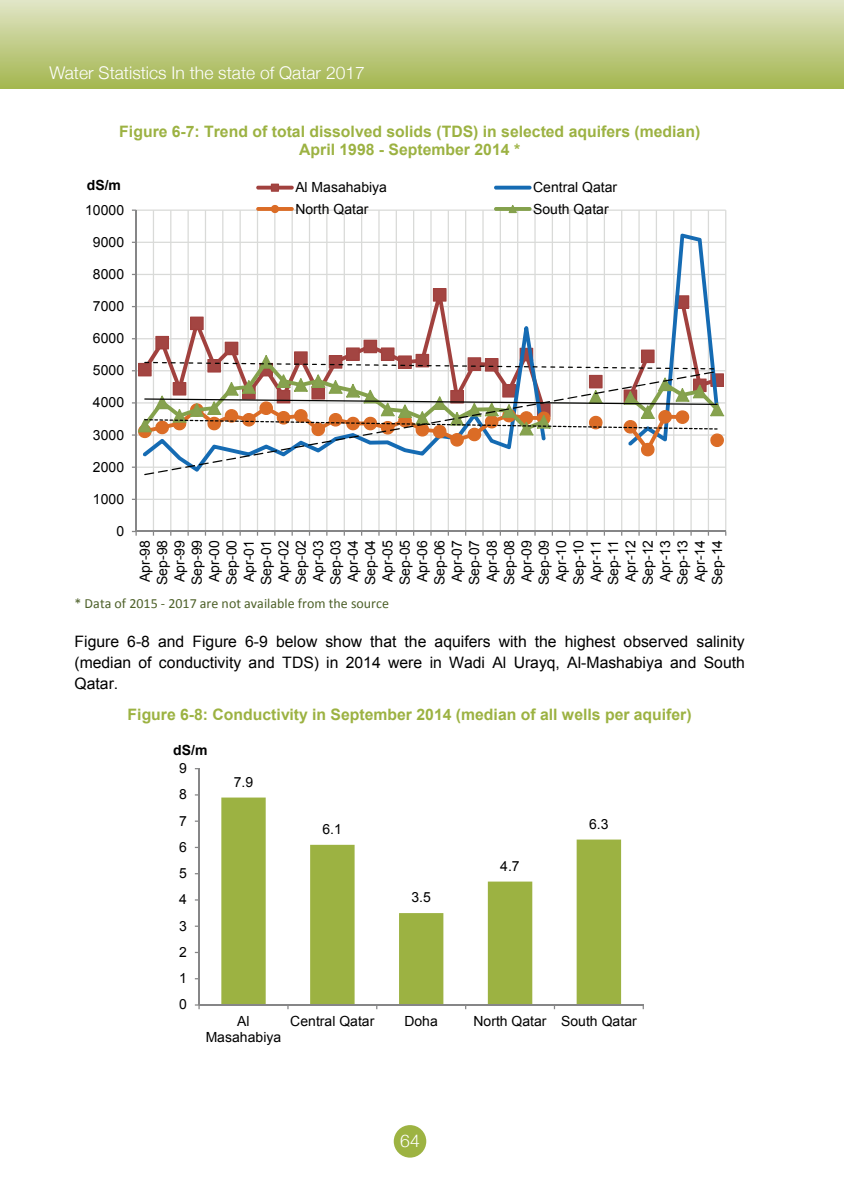
<style>
.page{position:relative;width:844px;height:1191px;background:#fff}
.page>*{position:absolute;margin:0;border:0;box-sizing:border-box;transform-origin:0 0}
.t1{font:300 17.5px "Helvetica Neue";color:#fff}
.t2{font:700 15.75px/18.2px "Arial";color:#9cb242;text-align:center}
.t3{font:15.75px/20.8px "Arial";color:#000;text-align:justify}
.t4{font:14px/17.3px "Arial";color:#000;text-align:justify}
.t5{font:14px "Calibri";color:#4e612a}
.t6{font:700 14px "Arial";color:#000}
</style>
<div class="page">
<div style="left:0;top:0;width:843px;height:88px;background:linear-gradient(to bottom,#e1e5c6,#a5b751)"></div>
<div style="left:393px;top:1125px;width:33px;height:32px;background:#9db342;border-radius:50%"></div>
<hr style="left:136px;top:499px;width:589px;height:1px;background:#d9dad8">
<hr style="left:136px;top:466px;width:589px;height:2px;background:#d9dad8">
<hr style="left:136px;top:434px;width:589px;height:2px;background:#d9dad8">
<hr style="left:136px;top:402px;width:589px;height:1px;background:#d9dad8">
<hr style="left:136px;top:370px;width:589px;height:1px;background:#d9dad8">
<hr style="left:136px;top:338px;width:589px;height:1px;background:#d9dad8">
<hr style="left:136px;top:306px;width:589px;height:1px;background:#d9dad8">
<hr style="left:136px;top:274px;width:589px;height:1px;background:#d9dad8">
<hr style="left:136px;top:242px;width:589px;height:1px;background:#d9dad8">
<hr style="left:136px;top:209px;width:589px;height:2px;background:#d9dad8">
<hr style="left:153px;top:210px;width:1px;height:321px;background:#d9dad8">
<hr style="left:170px;top:210px;width:1px;height:321px;background:#d9dad8">
<hr style="left:187px;top:210px;width:2px;height:321px;background:#d9dad8">
<hr style="left:205px;top:210px;width:1px;height:321px;background:#d9dad8">
<hr style="left:222px;top:210px;width:1px;height:321px;background:#d9dad8">
<hr style="left:239px;top:210px;width:2px;height:321px;background:#d9dad8">
<hr style="left:257px;top:210px;width:1px;height:321px;background:#d9dad8">
<hr style="left:274px;top:210px;width:1px;height:321px;background:#d9dad8">
<hr style="left:291px;top:210px;width:2px;height:321px;background:#d9dad8">
<hr style="left:309px;top:210px;width:1px;height:321px;background:#d9dad8">
<hr style="left:326px;top:210px;width:1px;height:321px;background:#d9dad8">
<hr style="left:343px;top:210px;width:2px;height:321px;background:#d9dad8">
<hr style="left:361px;top:210px;width:1px;height:321px;background:#d9dad8">
<hr style="left:378px;top:210px;width:1px;height:321px;background:#d9dad8">
<hr style="left:395px;top:210px;width:2px;height:321px;background:#d9dad8">
<hr style="left:413px;top:210px;width:1px;height:321px;background:#d9dad8">
<hr style="left:430px;top:210px;width:1px;height:321px;background:#d9dad8">
<hr style="left:447px;top:210px;width:2px;height:321px;background:#d9dad8">
<hr style="left:465px;top:210px;width:1px;height:321px;background:#d9dad8">
<hr style="left:482px;top:210px;width:1px;height:321px;background:#d9dad8">
<hr style="left:499px;top:210px;width:2px;height:321px;background:#d9dad8">
<hr style="left:517px;top:210px;width:1px;height:321px;background:#d9dad8">
<hr style="left:534px;top:210px;width:1px;height:321px;background:#d9dad8">
<hr style="left:551px;top:210px;width:2px;height:321px;background:#d9dad8">
<hr style="left:569px;top:210px;width:1px;height:321px;background:#d9dad8">
<hr style="left:586px;top:210px;width:1px;height:321px;background:#d9dad8">
<hr style="left:603px;top:210px;width:2px;height:321px;background:#d9dad8">
<hr style="left:621px;top:210px;width:1px;height:321px;background:#d9dad8">
<hr style="left:638px;top:210px;width:1px;height:321px;background:#d9dad8">
<hr style="left:655px;top:210px;width:2px;height:321px;background:#d9dad8">
<hr style="left:673px;top:210px;width:1px;height:321px;background:#d9dad8">
<hr style="left:690px;top:210px;width:1px;height:321px;background:#d9dad8">
<hr style="left:707px;top:210px;width:1px;height:321px;background:#d9dad8">
<hr style="left:725px;top:210px;width:1px;height:321px;background:#d9dad8">
<hr style="left:135px;top:210px;width:2px;height:321px;background:#868687">
<hr style="left:136px;top:531px;width:589px;height:1px;background:#868687">
<svg style="left:132px;top:531px;width:5px;height:4px"></svg>
<svg style="left:143px;top:234px;width:575px;height:233px"></svg>
<svg style="left:144px;top:456px;width:569px;height:19px"></svg>
<svg style="left:132px;top:336px;width:592px;height:120px"></svg>
<svg style="left:256px;top:186px;width:38px;height:4px"></svg>
<svg style="left:271px;top:184px;width:8px;height:8px"></svg>
<svg style="left:494px;top:186px;width:37px;height:4px"></svg>
<svg style="left:256px;top:207px;width:38px;height:4px"></svg>
<svg style="left:271px;top:205px;width:8px;height:8px"></svg>
<hr style="left:494px;top:207px;width:37px;height:4px;background:#84a14c;border-radius:2px">
<svg style="left:508px;top:205px;width:8px;height:8px"></svg>
<svg style="left:221px;top:797px;width:400px;height:207px"></svg>
<hr style="left:198px;top:768px;width:2px;height:237px;background:#868687">
<hr style="left:199px;top:1004px;width:444px;height:1px;background:#868687">
<svg style="left:195px;top:1004px;width:5px;height:5px"></svg>
<p class="t1" style="left:50px;top:59px;width:317px">Water Statistics In the state of Qatar 2017</p>
<p class="t2" style="left:119px;top:122px;width:582px">Figure 6-7: Trend of total dissolved solids (TDS) in selected aquifers (median)<br>April 1998 - September 2014 *</p>
<p class="t6" style="left:87px;top:175px;width:36px">dS/m</p>
<p class="t4" style="left:295px;top:179px;width:93px">Al Masahabiya</p>
<p class="t4" style="left:533px;top:179px;width:86px">Central Qatar</p>
<p class="t4" style="left:295px;top:200px;width:75px">North Qatar</p>
<p class="t4" style="left:533px;top:200px;width:77px">South Qatar</p>
<p class="t4" style="left:85px;top:201px;width:40px">10000</p>
<p class="t4" style="left:93px;top:233px;width:33px">9000</p>
<p class="t4" style="left:93px;top:265px;width:33px">8000</p>
<p class="t4" style="left:93px;top:298px;width:33px">7000</p>
<p class="t4" style="left:93px;top:330px;width:33px">6000</p>
<p class="t4" style="left:93px;top:362px;width:33px">5000</p>
<p class="t4" style="left:93px;top:394px;width:33px">4000</p>
<p class="t4" style="left:93px;top:426px;width:33px">3000</p>
<p class="t4" style="left:93px;top:458px;width:33px">2000</p>
<p class="t4" style="left:93px;top:490px;width:33px">1000</p>
<p class="t4" style="left:116px;top:522px;width:9px">0</p>
<p class="t4" style="left:136px;top:585px;width:47px;rotate:-90deg">Apr-98<br>Sep-98<br>Apr-99<br>Sep-99<br>Apr-00<br>Sep-00<br>Apr-01<br>Sep-01<br>Apr-02<br>Sep-02<br>Apr-03<br>Sep-03<br>Apr-04<br>Sep-04<br>Apr-05<br>Sep-05<br>Apr-06<br>Sep-06<br>Apr-07<br>Sep-07<br>Apr-08<br>Sep-08<br>Apr-09<br>Sep-09<br>Apr-10<br>Sep-10<br>Apr-11<br>Sep-11<br>Apr-12<br>Sep-12<br>Apr-13<br>Sep-13<br>Apr-14<br>Sep-14</p>
<p class="t5" style="left:74px;top:594px;width:316px">* Data of 2015 ‐ 2017 are not available from the source</p>
<p class="t3" style="left:74px;top:631px;width:671px">Figure 6-8 and Figure 6-9 below show that the aquifers with the highest observed salinity (median of conductivity and TDS) in 2014 were in Wadi Al Urayq, Al-Mashabiya and South Qatar.</p>
<p class="t2" style="left:128px;top:706px;width:565px">Figure 6-8: Conductivity in September 2014 (median of all wells per aquifer)</p>
<p class="t6" style="left:173px;top:740px;width:36px">dS/m</p>
<p class="t4" style="left:179px;top:759px;width:9px">9</p>
<p class="t4" style="left:179px;top:786px;width:9px">8</p>
<p class="t4" style="left:179px;top:812px;width:9px">7</p>
<p class="t4" style="left:179px;top:838px;width:9px">6</p>
<p class="t4" style="left:179px;top:864px;width:9px">5</p>
<p class="t4" style="left:179px;top:891px;width:9px">4</p>
<p class="t4" style="left:179px;top:917px;width:9px">3</p>
<p class="t4" style="left:179px;top:943px;width:9px">2</p>
<p class="t4" style="left:179px;top:969px;width:9px">1</p>
<p class="t4" style="left:179px;top:996px;width:9px">0</p>
<p class="t4" style="left:234px;top:773px;width:21px">7.9</p>
<p class="t4" style="left:322px;top:820px;width:21px">6.1</p>
<p class="t4" style="left:411px;top:888px;width:21px">3.5</p>
<p class="t4" style="left:500px;top:857px;width:21px">4.7</p>
<p class="t4" style="left:589px;top:815px;width:21px">6.3</p>
<p class="t4" style="left:206px;top:1013px;width:77px;line-height:16.1px;text-align:center">Al<br>Masahabiya</p>
<p class="t4" style="left:290px;top:1012px;width:86px">Central Qatar</p>
<p class="t4" style="left:404px;top:1012px;width:35px">Doha</p>
<p class="t4" style="left:473px;top:1012px;width:165px">North Qatar South Qatar</p>
<p class="t1" style="left:400px;top:1127px;width:21px">64</p>
</div>
